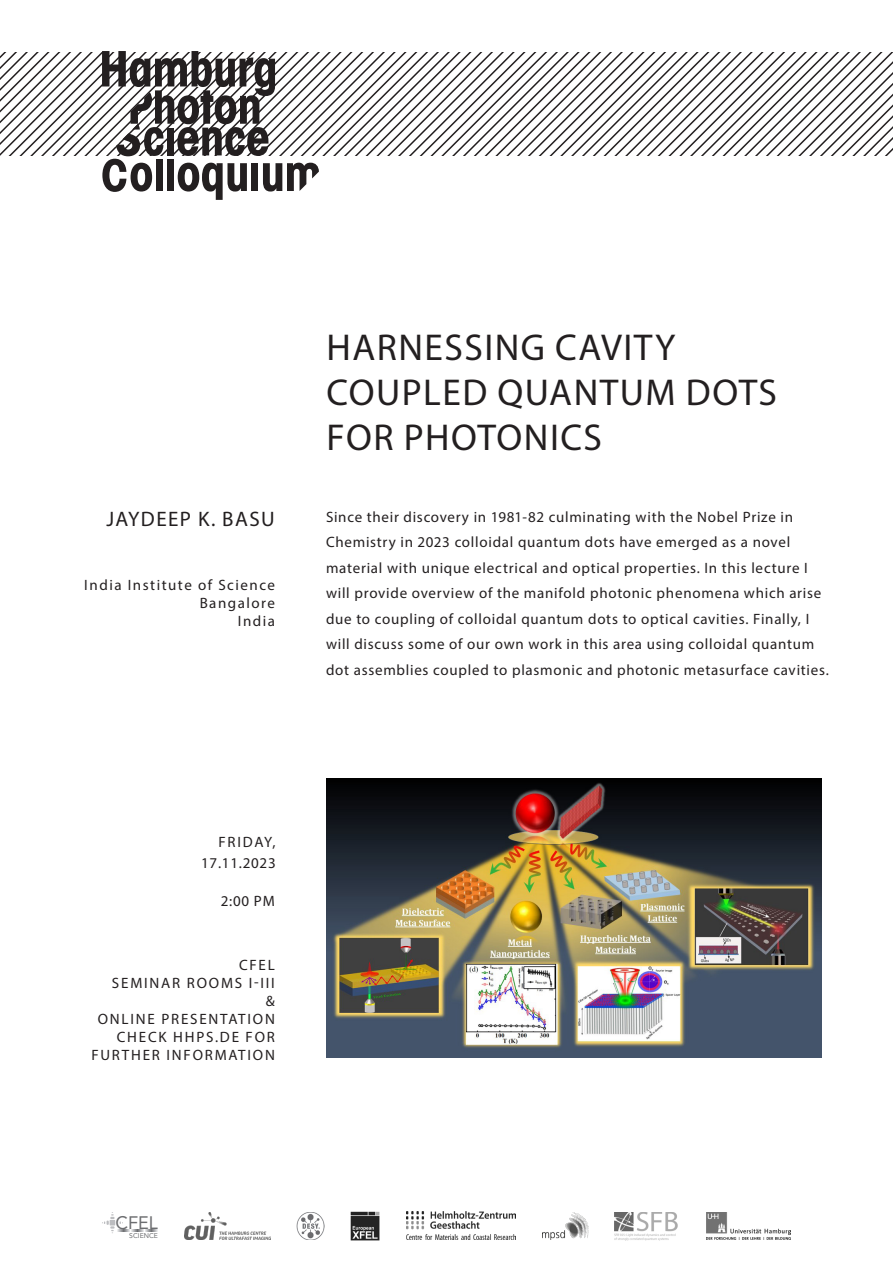
<style>
.page{position:relative;width:893px;height:1263px;background:#fff}
.page>*{position:absolute;margin:0;border:0;box-sizing:border-box;transform-origin:0 0}
.Headline{font:37.5px/45px "Myriad Pro";letter-spacing:.04em;color:#231f20}
.Speaker{font:21px "Myriad Pro";letter-spacing:.07em;color:#231f20}
.t1{font:18px "Avenir LT Std";color:#6c6d70}
.Copy{font:15px/25.5px "Myriad Pro";letter-spacing:.05em;color:#231f20;text-align:right}
.Location{font:15px/18px "Myriad Pro";letter-spacing:.12em;color:#231f20;text-align:right}
.Affilation{font:15px "Myriad Pro";letter-spacing:.1em;color:#231f20}
.t2{font:6.9px "Avenir LT Std";color:#6c6d70}
</style>
<div class="page">
<img style="left:326px;top:778px;width:495px;height:279px">
<svg style="left:0;top:52px;width:893px;height:104px"></svg>
<svg style="left:102px;top:51px;width:217px;height:149px"></svg>
<svg style="left:102px;top:1212px;width:56px;height:21px"></svg>
<img style="left:184px;top:1212px;width:86px;height:28px">
<img style="left:297px;top:1212px;width:28px;height:28px">
<img style="left:351px;top:1211px;width:29px;height:29px">
<img style="left:615px;top:1212px;width:63px;height:29px">
<img style="left:707px;top:1212px;width:84px;height:27px">
<img style="left:542px;top:1212px;width:46px;height:27px">
<img style="left:406px;top:1211px;width:110px;height:28px">
<p class="Speaker" style="left:106px;top:506px;width:170px">JAYDEEP K. BASU</p>
<p class="Affilation" style="left:84px;top:575px;width:192px">India Institute of Science</p>
<p class="Affilation" style="left:200px;top:593px;width:77px">Bangalore</p>
<p class="Affilation" style="left:238px;top:611px;width:39px">India</p>
<p class="Headline" style="left:326px;top:324px;width:452px">HARNESSING CAVITY<br>COUPLED QUANTUM DOTS<br>FOR PHOTONICS</p>
<p class="Copy" style="left:326px;top:504px;width:504px;text-align:left">Since their discovery in 1981-82 culminating with the Nobel Prize in Chemistry in 2023 colloidal quantum dots have emerged as a novel material with unique electrical and optical properties. In this lecture I will provide overview of the manifold photonic phenomena which arise due to coupling of colloidal quantum dots to optical cavities. Finally, I will discuss some of our own work in this area using colloidal quantum dot assemblies coupled to plasmonic and photonic metasurface cavities.</p>
<p class="Copy" style="left:201px;top:831px;width:76px;line-height:21px">FRIDAY,<br>17.11.2023</p>
<p class="Copy" style="left:221px;top:888px;width:56px">2:00 PM</p>
<p class="Location" style="left:239px;top:956px;width:37px">CFEL</p>
<p class="Location" style="left:112px;top:974px;width:164px">SEMINAR ROOMS I-III</p>
<p class="Location" style="left:266px;top:992px;width:11px">&amp;</p>
<p class="Location" style="left:98px;top:1010px;width:179px">ONLINE PRESENTATION</p>
<p class="Location" style="left:91px;top:1028px;width:185px">CHECK HHPS.DE FOR<br>FURTHER INFORMATION</p>
<p class="t1" style="left:115px;top:1212px;width:44px">CFEL</p>
<p class="t2" style="left:129px;top:1232px;width:30px">SCIENCE</p>
</div>
